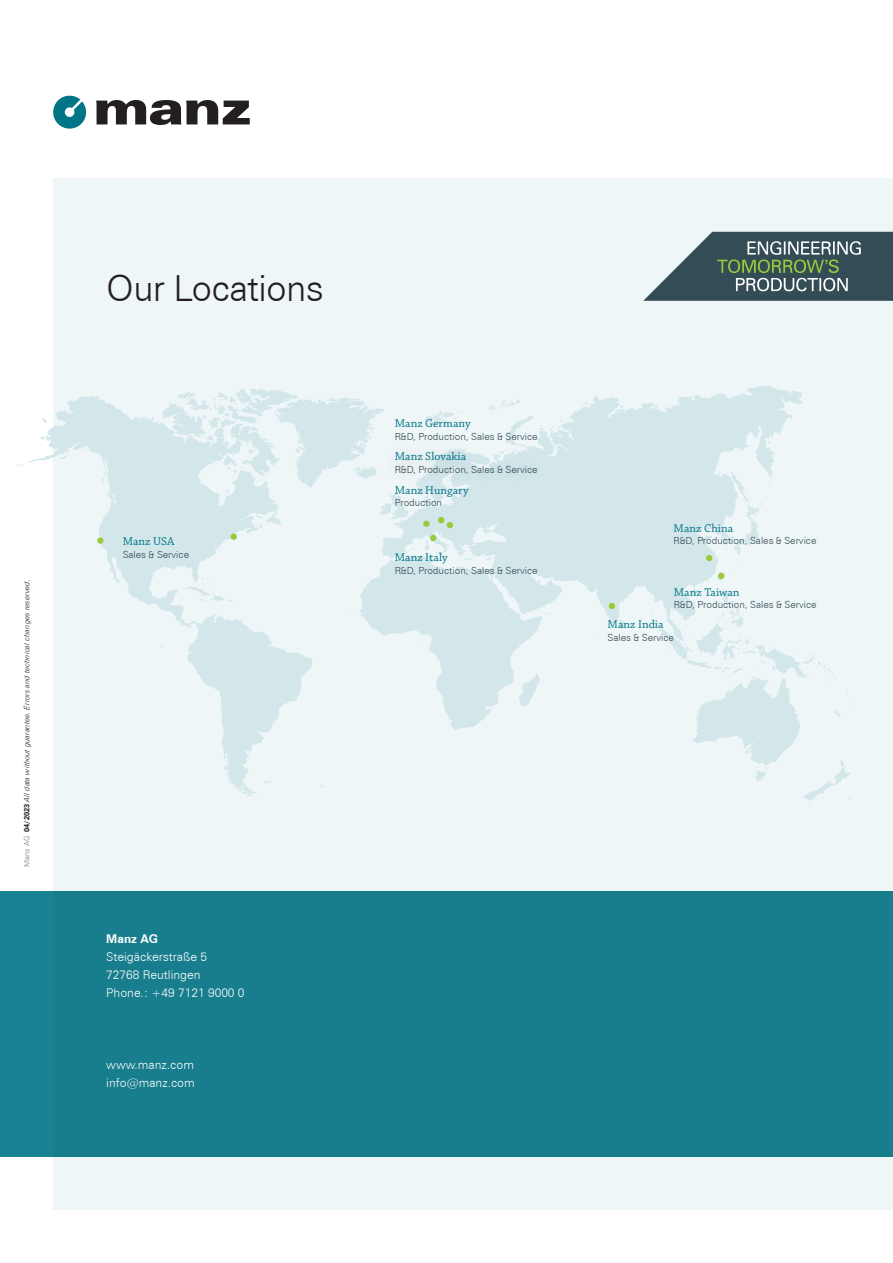
<style>
.page{position:relative;width:893px;height:1263px;background:#fff}
.page>*{position:absolute;margin:0;border:0;box-sizing:border-box;transform-origin:0 0}
.t1{font:300 36px "Zurich BT";letter-spacing:-.02em;color:#231f20}
.t2{font:12px "Chaparral Pro";color:#007587}
.t3{font:300 12px "Zurich BT";color:#fff}
.t4{font:700 12px "Zurich BT";color:#fff}
.t5{font:300 9.75px "Zurich BT";color:#344c55}
.t6{font:italic 300 7.5px "Zurich BT";color:#231f20}
.s1{font-style:normal;color:#757f88}
.s2{font-weight:700;font-style:normal}
</style>
<div class="page">
<svg style="left:96px;top:100px;width:154px;height:25px"></svg>
<svg style="left:53px;top:95px;width:34px;height:34px"></svg>
<div style="left:53px;top:179px;width:840px;height:1031px;background:#eff6f7"></div>
<svg style="left:643px;top:232px;width:250px;height:69px"></svg>
<svg style="left:7px;top:386px;width:844px;height:418px"></svg>
<div style="left:231px;top:533px;width:6px;height:7px;background:#99ca3b;border-radius:50%"></div>
<div style="left:423px;top:521px;width:7px;height:6px;background:#99ca3b;border-radius:50%"></div>
<svg style="left:609px;top:603px;width:6px;height:6px"></svg>
<svg style="left:706px;top:555px;width:6px;height:6px"></svg>
<svg style="left:438px;top:517px;width:15px;height:11px"></svg>
<div style="left:718px;top:573px;width:7px;height:6px;background:#99ca3b;border-radius:50%"></div>
<div style="left:384px;top:441px;width:164px;height:44px;background:#344c55;opacity:.25"></div>
<svg style="left:430px;top:535px;width:6px;height:6px"></svg>
<svg style="left:97px;top:537px;width:7px;height:7px"></svg>
<div style="left:0;top:891px;width:893px;height:266px;background:#187d8d"></div>
<p class="t6" style="left:22px;top:867px;width:289px;rotate:-90deg"><span class="s1">Manz AG</span> <span class="s2">04/2023</span> All data without guarantee. Errors and technical changes reserved.</p>
<p class="t1" style="left:106px;top:266px;width:219px">Our Locations</p>
<p class="t2" style="left:123px;top:535px;width:53px">Manz USA</p>
<p class="t5" style="left:123px;top:548px;width:68px">Sales &amp; Service</p>
<p class="t2" style="left:395px;top:417px;width:77px">Manz Germany</p>
<p class="t5" style="left:395px;top:430px;width:144px">R&amp;D, Production, Sales &amp; Service</p>
<p class="t2" style="left:395px;top:450px;width:73px">Manz Slovakia</p>
<p class="t5" style="left:395px;top:464px;width:144px">R&amp;D, Production, Sales &amp; Service</p>
<p class="t2" style="left:395px;top:483px;width:75px">Manz Hungary</p>
<p class="t5" style="left:395px;top:497px;width:49px">Production</p>
<p class="t2" style="left:395px;top:551px;width:54px">Manz Italy</p>
<p class="t5" style="left:395px;top:565px;width:144px">R&amp;D, Production, Sales &amp; Service</p>
<p class="t2" style="left:674px;top:521px;width:61px">Manz China</p>
<p class="t5" style="left:674px;top:535px;width:144px">R&amp;D, Production, Sales &amp; Service</p>
<p class="t2" style="left:674px;top:585px;width:67px">Manz Taiwan</p>
<p class="t5" style="left:674px;top:599px;width:144px">R&amp;D, Production, Sales &amp; Service</p>
<p class="t2" style="left:608px;top:617px;width:58px">Manz India</p>
<p class="t5" style="left:608px;top:631px;width:68px">Sales &amp; Service</p>
<p class="t4" style="left:106px;top:931px;width:53px">Manz AG</p>
<p class="t3" style="left:106px;top:949px;width:102px">Steigäckerstraße 5</p>
<p class="t3" style="left:106px;top:967px;width:96px">72768 Reutlingen</p>
<p class="t3" style="left:106px;top:985px;width:140px">Phone.: +49 7121 9000 0</p>
<p class="t3" style="left:106px;top:1057px;width:89px">www.manz.com</p>
<p class="t3" style="left:106px;top:1075px;width:90px">info@manz.com</p>
</div>
